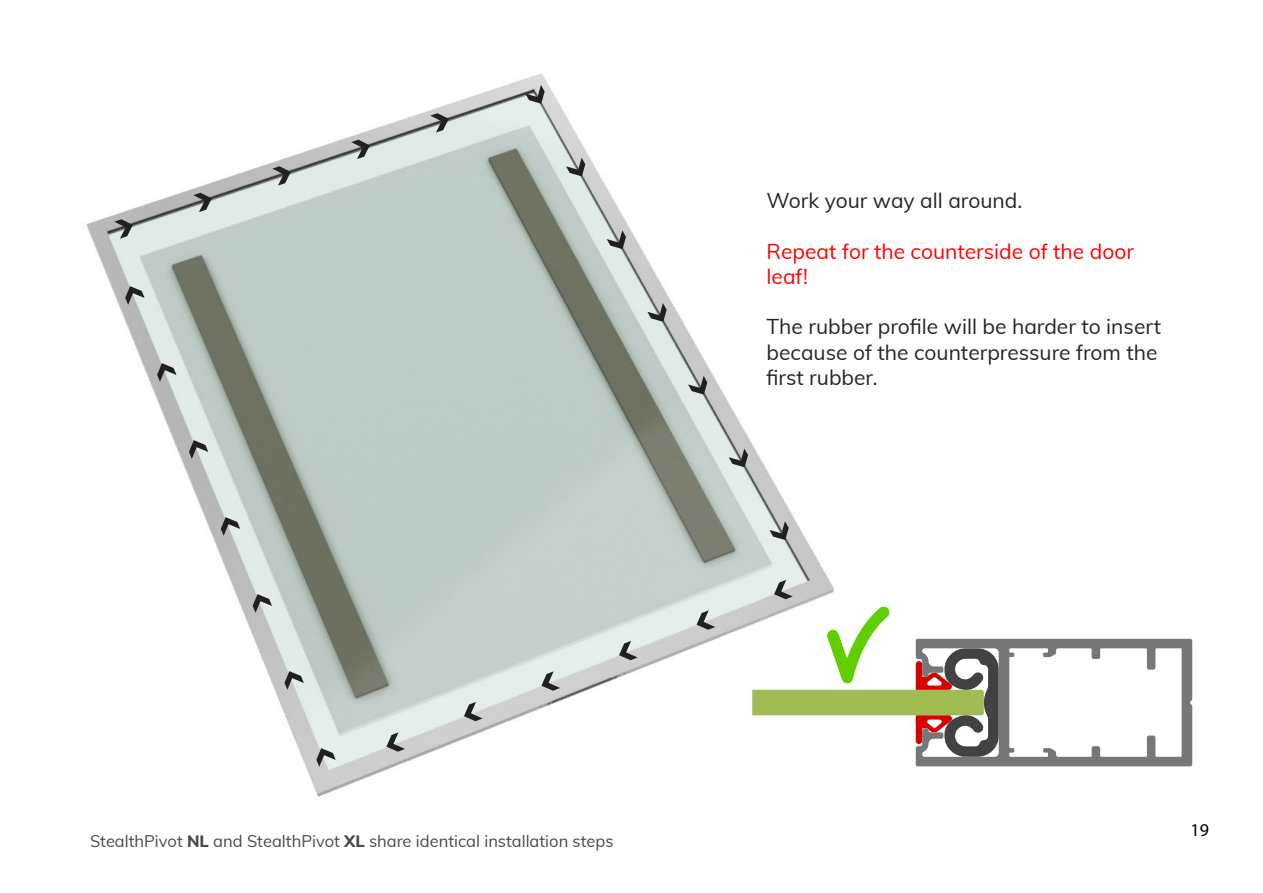
<style>
.page{position:relative;width:1263px;height:893px;background:#fff}
.page>*{position:absolute;margin:0;border:0;box-sizing:border-box;transform-origin:0 0}
.t1{font:21px/25.2px "Muli";color:#262626}
.t2{font:21px/25.2px "Muli";color:#f00}
.t3{font:18px "Myriad Pro";color:#000}
.t4{font:16.5px "Muli";color:#494949}
.s1{font-weight:800}
</style>
<div class="page">
<img style="left:86px;top:73px;width:743px;height:724px">
<svg style="left:430px;top:113px;width:19px;height:20px"></svg>
<svg style="left:351px;top:140px;width:19px;height:19px"></svg>
<svg style="left:272px;top:166px;width:19px;height:20px"></svg>
<svg style="left:193px;top:193px;width:19px;height:19px"></svg>
<svg style="left:114px;top:219px;width:19px;height:20px"></svg>
<svg style="left:125px;top:286px;width:20px;height:19px"></svg>
<svg style="left:157px;top:363px;width:19px;height:19px"></svg>
<svg style="left:189px;top:440px;width:19px;height:19px"></svg>
<svg style="left:221px;top:517px;width:19px;height:19px"></svg>
<svg style="left:253px;top:594px;width:19px;height:19px"></svg>
<svg style="left:284px;top:671px;width:20px;height:19px"></svg>
<svg style="left:316px;top:748px;width:20px;height:19px"></svg>
<svg style="left:386px;top:732px;width:19px;height:20px"></svg>
<svg style="left:464px;top:702px;width:19px;height:19px"></svg>
<svg style="left:541px;top:671px;width:19px;height:20px"></svg>
<svg style="left:619px;top:641px;width:19px;height:19px"></svg>
<svg style="left:697px;top:610px;width:18px;height:20px"></svg>
<svg style="left:752px;top:580px;width:440px;height:186px"></svg>
<svg style="left:769px;top:521px;width:20px;height:19px"></svg>
<svg style="left:729px;top:448px;width:19px;height:19px"></svg>
<svg style="left:688px;top:376px;width:19px;height:19px"></svg>
<svg style="left:647px;top:303px;width:20px;height:19px"></svg>
<svg style="left:607px;top:230px;width:19px;height:19px"></svg>
<svg style="left:566px;top:158px;width:19px;height:18px"></svg>
<svg style="left:525px;top:85px;width:20px;height:19px"></svg>
<p class="t1" style="left:767px;top:187px;width:257px">Work your way all around.</p>
<p class="t2" style="left:767px;top:238px;width:369px">Repeat for the counterside of the door leaf!</p>
<p class="t1" style="left:767px;top:313px;width:396px">The rubber profile will be harder to insert because of the counterpressure from the first rubber.</p>
<p class="t4" style="left:90px;top:829px;width:525px">StealthPivot <span class="s1">NL</span> and StealthPivot <span class="s1">XL</span> share identical installation steps</p>
<p class="t3" style="left:1190px;top:819px;width:20px">19</p>
</div>
